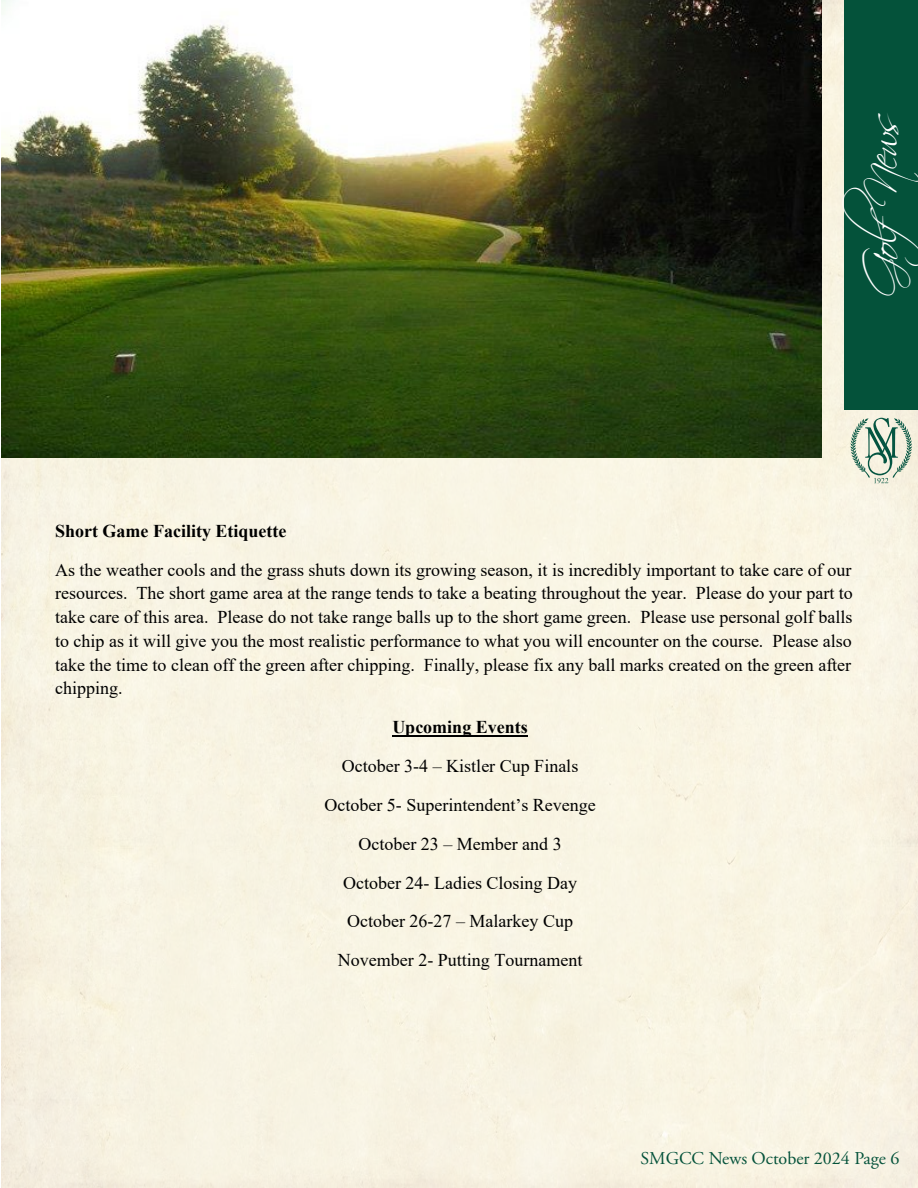
<style>
.page{position:relative;width:918px;height:1188px;background:#fff}
.page>*{position:absolute;margin:0;border:0;box-sizing:border-box;transform-origin:0 0}
.t1{font:45px "Scriptina";color:#fff}
.t2{font:18px/23.7px "Times New Roman";color:#000;text-align:justify}
.t3{font:700 18px "Times New Roman";color:#000}
.t4{font:18px "Adobe Garamond Pro";color:#04523a}
</style>
<div class="page">
<div style="left:844px;top:0;width:74px;height:410px;background:#04523a"></div>
<svg style="left:850px;top:418px;width:62px;height:65px;background:#becdbb"></svg>
<hr style="left:392px;top:735px;width:136px;height:2px;background:#000">
<img style="left:1px;top:0;width:821px;height:458px">
<h1 class="t1" style="left:855px;top:297px;width:186px;rotate:-90deg">GolfNews</h1>
<p class="t3" style="left:55px;top:518px;width:233px">Short Game Facility Etiquette</p>
<p class="t2" style="left:55px;top:557px;width:799px">As the weather cools and the grass shuts down its growing season, it is incredibly important to take care of our resources. The short game area at the range tends to take a beating throughout the year. Please do your part to take care of this area. Please do not take range balls up to the short game green. Please use personal golf balls to chip as it will give you the most realistic performance to what you will encounter on the course. Please also take the time to clean off the green after chipping. Finally, please fix any ball marks created on the green after chipping.</p>
<p class="t3" style="left:392px;top:714px;width:137px">Upcoming Events</p>
<p class="t2" style="left:324px;top:746px;width:273px;line-height:38.8px;text-align:center">October 3-4 – Kistler Cup Finals<br>October 5- Superintendent’s Revenge<br>October 23 – Member and 3<br>October 24- Ladies Closing Day<br>October 26-27 – Malarkey Cup<br>November 2- Putting Tournament</p>
<p class="t4" style="left:640px;top:1147px;width:261px">SMGCC News October 2024 Page 6</p>
</div>
